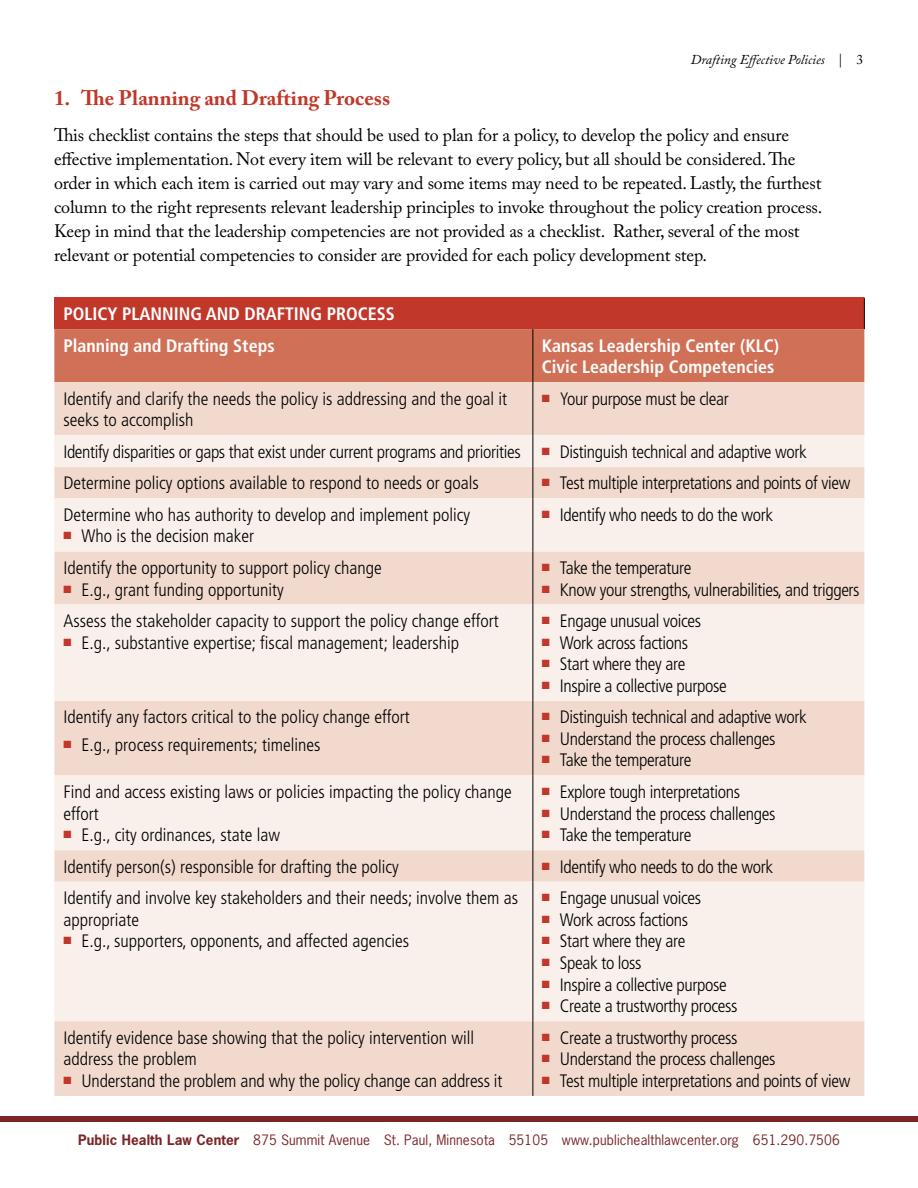
<style>
.page{position:relative;width:918px;height:1188px;background:#fff}
.page>*{position:absolute;margin:0;border:0;box-sizing:border-box;transform-origin:0 0}
.t1{font:700 21px "Adobe Caslon Pro";color:#c1382b}
.table_text_12{font:300 condensed 18px/21.6px "Frutiger";letter-spacing:-.01em;color:#000}
._1_body_copy{font:18px/24px "Adobe Caslon Pro";letter-spacing:-.01em;color:#000}
.table_header{font:700 condensed 18px/21.6px "Frutiger";color:#fff}
.table_title{font:700 condensed 18px "Frutiger";color:#fff}
.t2{font:13.5px "News Gothic Std";letter-spacing:.01em;color:#7c2527}
.t3{font:italic 13.5px "Adobe Caslon Pro";color:#000}
.s1{font-style:normal}
.s2{font-weight:700}
</style>
<div class="page">
<div style="left:0;top:1116px;width:918px;height:6px;background:#7c2527"></div>
<div style="left:54px;top:298px;width:810px;height:31px;background:#c1382b"></div>
<div style="left:54px;top:329px;width:810px;height:53px;background:#d07157"></div>
<div style="left:54px;top:382px;width:810px;height:714px;background:#f1d9ce"></div>
<svg style="left:54px;top:435px;width:810px;height:586px;fill:#f9f0eb"></svg>
<hr style="left:532px;top:382px;width:1px;height:53px;background:#000">
<hr style="left:532px;top:435px;width:1px;height:32px;background:#000">
<hr style="left:532px;top:467px;width:1px;height:31px;background:#000">
<hr style="left:532px;top:498px;width:1px;height:53px;background:#000">
<hr style="left:532px;top:551px;width:1px;height:53px;background:#000">
<hr style="left:532px;top:605px;width:1px;height:96px;background:#000">
<hr style="left:532px;top:701px;width:1px;height:75px;background:#000">
<hr style="left:532px;top:776px;width:1px;height:74px;background:#000">
<hr style="left:532px;top:850px;width:1px;height:32px;background:#000">
<hr style="left:532px;top:882px;width:1px;height:139px;background:#000">
<hr style="left:532px;top:1021px;width:1px;height:75px;background:#000">
<hr style="left:864px;top:298px;width:1px;height:31px;background:#000">
<hr style="left:532px;top:329px;width:1px;height:53px;background:#000">
<p class="t3" style="left:691px;top:52px;width:174px">Drafting Effective Policies <span class="s1">| 3</span></p>
<p class="t1" style="left:54px;top:86px;width:338px">1. The Planning and Drafting Process</p>
<p class="_1_body_copy" style="left:54px;top:123px;width:770px">This checklist contains the steps that should be used to plan for a policy, to develop the policy and ensure effective implementation. Not every item will be relevant to every policy, but all should be considered. The order in which each item is carried out may vary and some items may need to be repeated. Lastly, the furthest column to the right represents relevant leadership principles to invoke throughout the policy creation process.<br>Keep in mind that the leadership competencies are not provided as a checklist. Rather, several of the most relevant or potential competencies to consider are provided for each policy development step.</p>
<p class="table_title" style="left:63px;top:303px;width:333px">POLICY PLANNING AND DRAFTING PROCESS</p>
<p class="table_header" style="left:63px;top:335px;width:213px">Planning and Drafting Steps</p>
<p class="table_header" style="left:542px;top:335px;width:239px">Kansas Leadership Center (KLC)<br>Civic Leadership Competencies</p>
<p class="table_text_12" style="left:63px;top:388px;width:445px">Identify and clarify the needs the policy is addressing and the goal it seeks to accomplish</p>
<p class="table_text_12" style="left:542px;top:388px;width:189px"><sup>■</sup> Your purpose must be clear</p>
<p class="table_text_12" style="left:63px;top:441px;width:459px">Identify disparities or gaps that exist under current programs and priorities</p>
<p class="table_text_12" style="left:542px;top:441px;width:266px"><sup>■</sup> Distinguish technical and adaptive work</p>
<p class="table_text_12" style="left:63px;top:473px;width:417px">Determine policy options available to respond to needs or goals</p>
<p class="table_text_12" style="left:542px;top:473px;width:310px"><sup>■</sup> Test multiple interpretations and points of view</p>
<p class="table_text_12" style="left:63px;top:504px;width:408px">Determine who has authority to develop and implement policy</p>
<p class="table_text_12" style="left:63px;top:526px;width:192px"><sup>■</sup> Who is the decision maker</p>
<p class="table_text_12" style="left:542px;top:504px;width:233px"><sup>■</sup> Identify who needs to do the work</p>
<p class="table_text_12" style="left:63px;top:557px;width:320px">Identify the opportunity to support policy change</p>
<p class="table_text_12" style="left:63px;top:579px;width:222px"><sup>■</sup> E.g., grant funding opportunity</p>
<p class="table_text_12" style="left:63px;top:610px;width:437px">Assess the stakeholder capacity to support the policy change effort</p>
<p class="table_text_12" style="left:63px;top:632px;width:397px"><sup>■</sup> E.g., substantive expertise; fiscal management; leadership</p>
<p class="table_text_12" style="left:63px;top:707px;width:348px">Identify any factors critical to the policy change effort</p>
<p class="table_text_12" style="left:63px;top:734px;width:259px"><sup>■</sup> E.g., process requirements; timelines</p>
<p class="table_text_12" style="left:63px;top:781px;width:450px">Find and access existing laws or policies impacting the policy change effort</p>
<p class="table_text_12" style="left:63px;top:824px;width:218px"><sup>■</sup> E.g., city ordinances, state law</p>
<p class="table_text_12" style="left:542px;top:557px;width:151px"><sup>■</sup> Take the temperature</p>
<p class="table_text_12" style="left:542px;top:579px;width:319px"><sup>■</sup> Know your strengths, vulnerabilities, and triggers</p>
<p class="table_text_12" style="left:542px;top:610px;width:161px"><sup>■</sup> Engage unusual voices</p>
<p class="table_text_12" style="left:542px;top:632px;width:148px"><sup>■</sup> Work across factions</p>
<p class="table_text_12" style="left:542px;top:653px;width:145px"><sup>■</sup> Start where they are</p>
<p class="table_text_12" style="left:542px;top:675px;width:186px"><sup>■</sup> Inspire a collective purpose</p>
<p class="table_text_12" style="left:542px;top:707px;width:266px"><sup>■</sup> Distinguish technical and adaptive work</p>
<p class="table_text_12" style="left:542px;top:728px;width:235px"><sup>■</sup> Understand the process challenges</p>
<p class="table_text_12" style="left:542px;top:750px;width:151px"><sup>■</sup> Take the temperature</p>
<p class="table_text_12" style="left:542px;top:781px;width:200px"><sup>■</sup> Explore tough interpretations</p>
<p class="table_text_12" style="left:542px;top:803px;width:235px"><sup>■</sup> Understand the process challenges</p>
<p class="table_text_12" style="left:542px;top:824px;width:151px"><sup>■</sup> Take the temperature</p>
<p class="table_text_12" style="left:63px;top:856px;width:337px">Identify person(s) responsible for drafting the policy</p>
<p class="table_text_12" style="left:542px;top:856px;width:233px"><sup>■</sup> Identify who needs to do the work</p>
<p class="table_text_12" style="left:63px;top:887px;width:456px">Identify and involve key stakeholders and their needs; involve them as appropriate</p>
<p class="table_text_12" style="left:63px;top:931px;width:347px"><sup>■</sup> E.g., supporters, opponents, and affected agencies</p>
<p class="table_text_12" style="left:542px;top:887px;width:161px"><sup>■</sup> Engage unusual voices</p>
<p class="table_text_12" style="left:542px;top:909px;width:148px"><sup>■</sup> Work across factions</p>
<p class="table_text_12" style="left:542px;top:931px;width:145px"><sup>■</sup> Start where they are</p>
<p class="table_text_12" style="left:542px;top:952px;width:101px"><sup>■</sup> Speak to loss</p>
<p class="table_text_12" style="left:542px;top:974px;width:186px"><sup>■</sup> Inspire a collective purpose</p>
<p class="table_text_12" style="left:542px;top:995px;width:197px"><sup>■</sup> Create a trustworthy process</p>
<p class="table_text_12" style="left:63px;top:1027px;width:412px">Identify evidence base showing that the policy intervention will address the problem</p>
<p class="table_text_12" style="left:63px;top:1070px;width:441px"><sup>■</sup> Understand the problem and why the policy change can address it</p>
<p class="table_text_12" style="left:542px;top:1027px;width:197px"><sup>■</sup> Create a trustworthy process</p>
<p class="table_text_12" style="left:542px;top:1049px;width:235px"><sup>■</sup> Understand the process challenges</p>
<p class="table_text_12" style="left:542px;top:1070px;width:310px"><sup>■</sup> Test multiple interpretations and points of view</p>
<p class="t2" style="left:78px;top:1131px;width:763px"><span class="s2">Public Health Law Center</span> 875 Summit Avenue St. Paul, Minnesota 55105 www.publichealthlawcenter.org 651.290.7506</p>
</div>
